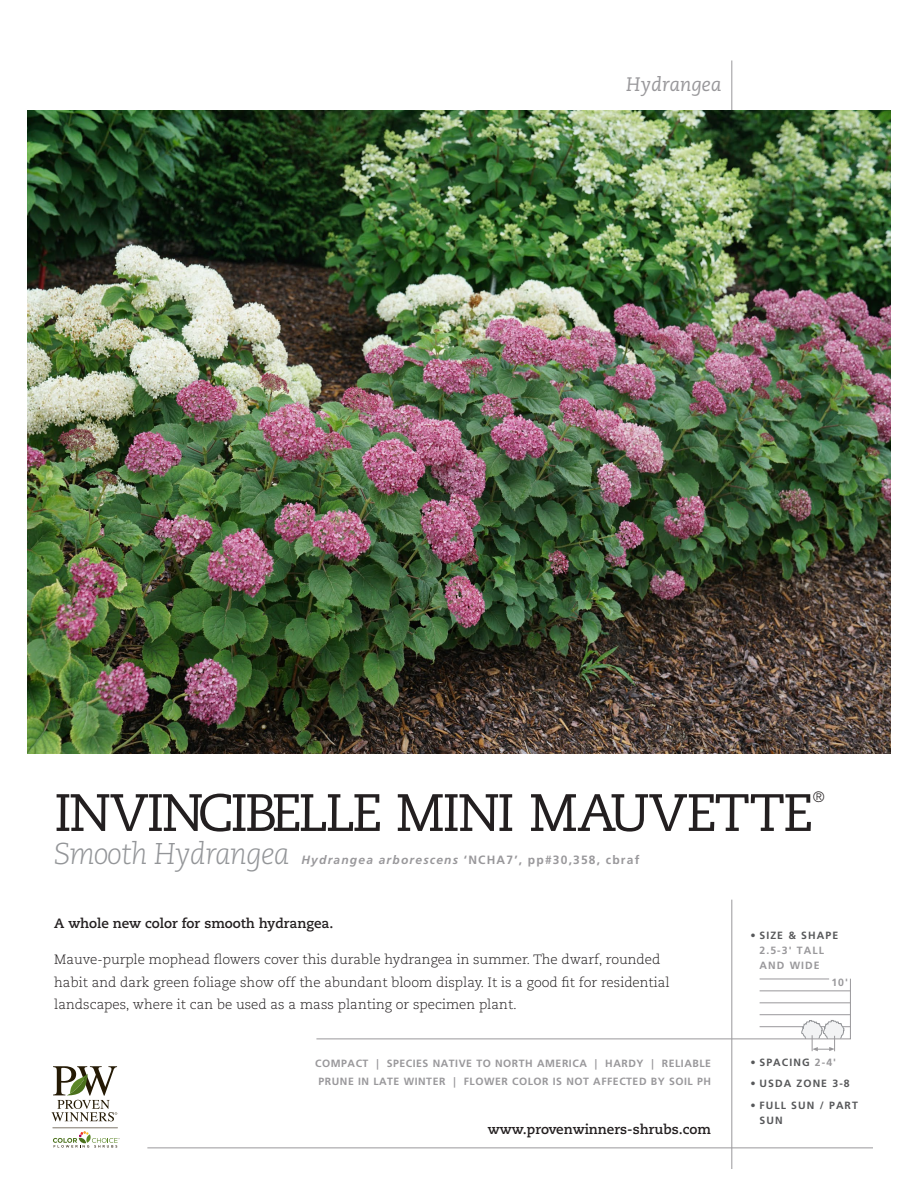
<style>
.page{position:relative;width:918px;height:1188px;background:#fff}
.page>*{position:absolute;margin:0;border:0;box-sizing:border-box;transform-origin:0 0}
.t1{font:52.5px "Caecilia";letter-spacing:-.04em;color:#231f20}
.t2{font:italic 300 30px "Caecilia";letter-spacing:-.03em;color:#939598}
.t3{font:italic 19.5px "Caecilia";color:#99989b}
.t4{font:300 15px "Caecilia";color:#231f20}
.t5{font:300 13.5px/22.5px "Caecilia";color:#231f20}
.t6{font:700 13.5px "Caecilia";color:#231f20}
.t7{font:700 12px "Frutiger";letter-spacing:.1em;color:#99989b}
.t8{font:700 10.5px/18px "Frutiger";letter-spacing:.05em;color:#99989b;text-align:center}
.t9{font:700 10.5px/15px "Frutiger";letter-spacing:.1em;color:#57585a}
.t10{font:700 10.5px/15px "Frutiger";letter-spacing:.1em;color:#99989b}
.s1{font-style:italic}
.s2{color:#99989b}
</style>
<div class="page">
<hr style="left:731px;top:60px;width:1px;height:67px;background:#99989b">
<img style="left:27px;top:110px;width:864px;height:644px">
<hr style="left:731px;top:900px;width:1px;height:269px;background:#99989b">
<svg style="left:316px;top:978px;width:535px;height:73px"></svg>
<hr style="left:147px;top:1148px;width:726px;height:1px;background:#99989b">
<svg style="left:51px;top:1066px;width:66px;height:55px"></svg>
<svg style="left:52px;top:1128px;width:68px;height:20px"></svg>
<h3 class="t3" style="left:626px;top:74px;width:97px">Hydrangea</h3>
<h1 class="t1" style="left:54px;top:782px;width:761px">INVINCIBELLE MINI MAUVETTE</h1>
<p class="t4" style="left:813px;top:789px;width:13px">®</p>
<h2 class="t2" style="left:54px;top:837px;width:237px">Smooth Hydrangea</h2>
<p class="t7" style="left:301px;top:853px;width:339px"><span class="s1">Hydrangea arborescens</span> ‘NCHA7’, pp#30,358, cbraf</p>
<p class="t6" style="left:54px;top:916px;width:281px">A whole new color for smooth hydrangea.</p>
<p class="t5" style="left:54px;top:949px;width:617px">Mauve-purple mophead flowers cover this durable hydrangea in summer. The dwarf, rounded habit and dark green foliage show off the abundant bloom display. It is a good fit for residential landscapes, where it can be used as a mass planting or specimen plant.</p>
<p class="t8" style="left:315px;top:1054px;width:397px">COMPACT | SPECIES NATIVE TO NORTH AMERICA | HARDY | RELIABLE<br>PRUNE IN LATE WINTER | FLOWER COLOR IS NOT AFFECTED BY SOIL PH</p>
<p class="t6" style="left:488px;top:1121px;width:225px">www.provenwinners-shrubs.com</p>
<p class="t9" style="left:751px;top:928px;width:89px">• SIZE &amp; SHAPE</p>
<p class="t10" style="left:760px;top:943px;width:66px">2.5-3' TALL<br>AND WIDE</p>
<p class="t8" style="left:831px;top:974px;width:18px">10'</p>
<p class="t9" style="left:751px;top:1055px;width:87px">• SPACING <span class="s2">2-4'</span></p>
<p class="t9" style="left:751px;top:1076px;width:101px">• USDA ZONE 3-8</p>
<p class="t9" style="left:760px;top:1098px;width:100px;text-indent:-9px">• FULL SUN / PART<br>SUN</p>
</div>
